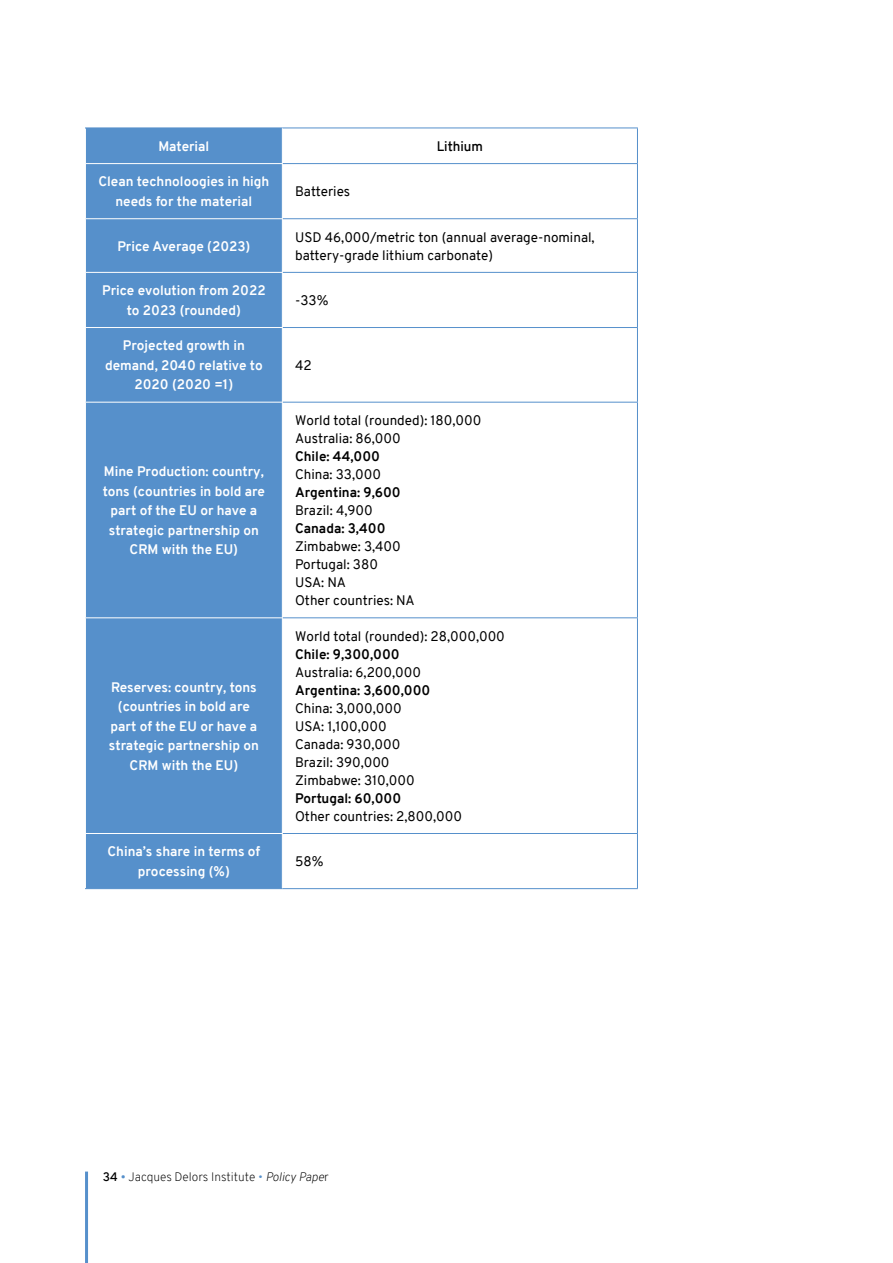
<style>
.page{position:relative;width:893px;height:1263px;background:#fff}
.page>*{position:absolute;margin:0;border:0;box-sizing:border-box;transform-origin:0 0}
.t1{font:700 13.5px/19.5px "Overpass";color:#fff;text-align:center}
.t2{font:13.5px/18px "Overpass";color:#000}
.t3{font:700 13.5px "Overpass";color:#000}
.t4{font:600 13.5px "Overpass";color:#000}
.t5{font:200 12px "Overpass";color:#000}
.s1{font-weight:600}
.s2{font-weight:300;color:#5690cb}
.s3{color:#5690cb}
.s4{font-style:italic}
</style>
<div class="page">
<hr style="left:85px;top:1171px;width:3px;height:92px;background:#5690cb">
<div style="left:86px;top:129px;width:196px;height:759px;background:#5690cb"></div>
<hr style="left:282px;top:128px;width:356px;height:1px;background:#5690cb">
<hr style="left:637px;top:128px;width:1px;height:35px;background:#5690cb">
<hr style="left:283px;top:163px;width:355px;height:1px;background:#5690cb">
<hr style="left:637px;top:164px;width:1px;height:54px;background:#5690cb">
<hr style="left:283px;top:218px;width:355px;height:1px;background:#5690cb">
<hr style="left:637px;top:219px;width:1px;height:53px;background:#5690cb">
<hr style="left:283px;top:272px;width:355px;height:1px;background:#5690cb">
<hr style="left:637px;top:273px;width:1px;height:54px;background:#5690cb">
<hr style="left:283px;top:327px;width:355px;height:1px;background:#5690cb">
<hr style="left:637px;top:328px;width:1px;height:74px;background:#5690cb">
<hr style="left:283px;top:402px;width:355px;height:1px;background:#5690cb">
<hr style="left:637px;top:402px;width:1px;height:215px;background:#5690cb">
<hr style="left:283px;top:617px;width:355px;height:1px;background:#5690cb">
<hr style="left:637px;top:618px;width:1px;height:215px;background:#5690cb">
<hr style="left:283px;top:833px;width:355px;height:1px;background:#5690cb">
<hr style="left:637px;top:834px;width:1px;height:54px;background:#5690cb">
<hr style="left:282px;top:888px;width:356px;height:1px;background:#5690cb">
<hr style="left:85px;top:128px;width:197px;height:1px;background:#5690cb">
<hr style="left:282px;top:128px;width:1px;height:35px;background:#fff">
<hr style="left:85px;top:888px;width:197px;height:1px;background:#5690cb">
<hr style="left:85px;top:163px;width:198px;height:1px;background:#fff">
<hr style="left:85px;top:218px;width:198px;height:1px;background:#fff">
<hr style="left:85px;top:272px;width:198px;height:1px;background:#fff">
<hr style="left:85px;top:327px;width:198px;height:1px;background:#fff">
<hr style="left:85px;top:402px;width:198px;height:1px;background:#fff">
<hr style="left:85px;top:617px;width:198px;height:1px;background:#fff">
<hr style="left:85px;top:833px;width:198px;height:1px;background:#fff">
<p class="t1" style="left:158px;top:136px;width:53px">Material</p>
<p class="t4" style="left:437px;top:136px;width:48px">Lithium</p>
<p class="t1" style="left:98px;top:172px;width:172px">Clean technoloogies in high needs for the material</p>
<p class="t2" style="left:295px;top:183px;width:57px">Batteries</p>
<p class="t1" style="left:117px;top:236px;width:135px">Price Average (2023)</p>
<p class="t2" style="left:295px;top:228px;width:301px">USD 46,000/metric ton (annual average-nominal, battery-grade lithium carbonate)</p>
<p class="t1" style="left:102px;top:281px;width:165px">Price evolution from 2022 to 2023 (rounded)</p>
<p class="t2" style="left:295px;top:291px;width:35px">-33%</p>
<p class="t1" style="left:105px;top:336px;width:159px">Projected growth in demand, 2040 relative to<br>2020 (2020 =1)</p>
<p class="t2" style="left:295px;top:356px;width:18px">42</p>
<p class="t1" style="left:103px;top:462px;width:164px">Mine Production: country, tons (countries in bold are part of the EU or have a strategic partnership on<br>CRM with the EU)</p>
<p class="t1" style="left:109px;top:677px;width:151px">Reserves: country, tons (countries in bold are part of the EU or have a strategic partnership on<br>CRM with the EU)</p>
<p class="t2" style="left:295px;top:411px;width:188px">World total (rounded): 180,000<br>Australia: 86,000</p>
<p class="t3" style="left:295px;top:447px;width:86px">Chile: 44,000</p>
<p class="t2" style="left:295px;top:465px;width:87px">China: 33,000</p>
<p class="t3" style="left:295px;top:483px;width:107px">Argentina: 9,600</p>
<p class="t2" style="left:295px;top:501px;width:79px">Brazil: 4,900</p>
<p class="t3" style="left:295px;top:519px;width:92px">Canada: 3,400</p>
<p class="t2" style="left:295px;top:537px;width:121px">Zimbabwe: 3,400<br>Portugal: 380<br>USA: NA<br>Other countries: NA</p>
<p class="t2" style="left:295px;top:627px;width:211px">World total (rounded): 28,000,000</p>
<p class="t3" style="left:295px;top:644px;width:106px">Chile: 9,300,000</p>
<p class="t2" style="left:295px;top:663px;width:127px">Australia: 6,200,000</p>
<p class="t3" style="left:295px;top:680px;width:137px">Argentina: 3,600,000</p>
<p class="t2" style="left:295px;top:699px;width:121px">China: 3,000,000<br>USA: 1,100,000<br>Canada: 930,000<br>Brazil: 390,000<br>Zimbabwe: 310,000</p>
<p class="t3" style="left:295px;top:788px;width:108px">Portugal: 60,000</p>
<p class="t2" style="left:295px;top:807px;width:168px">Other countries: 2,800,000</p>
<p class="t1" style="left:108px;top:842px;width:154px">China’s share in terms of processing (%)</p>
<p class="t2" style="left:295px;top:852px;width:30px">58%</p>
<p class="t5" style="left:103px;top:1168px;width:227px"><span class="s1">34</span> <span class="s2">•</span> Jacques Delors Institute <span class="s3">•</span> <span class="s4">Policy Pape</span>r</p>
</div>
